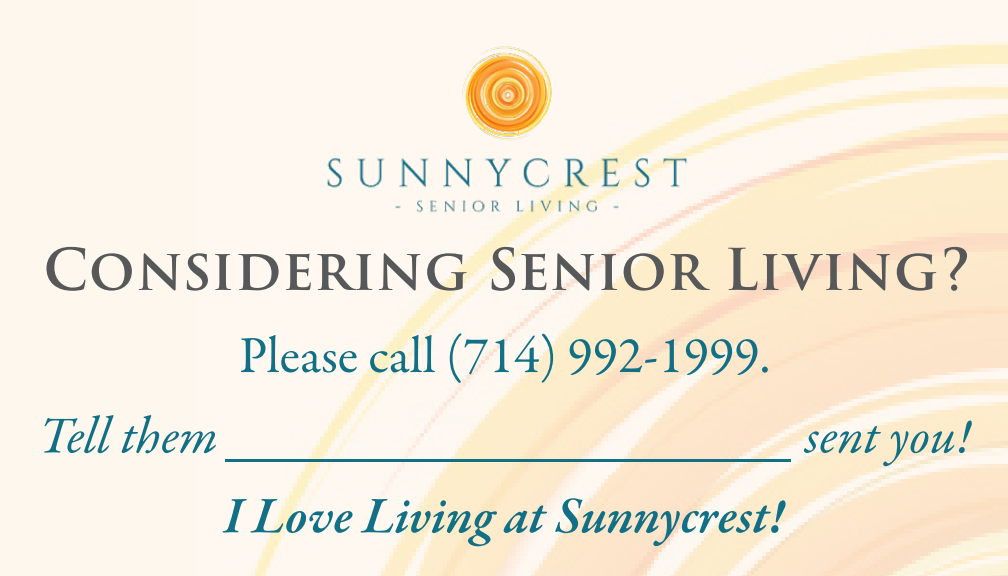
<style>
.page{position:relative;width:1008px;height:576px;background:#fef7ee}
.page>*{position:absolute;margin:0;border:0;box-sizing:border-box;transform-origin:0 0}
.t1{font:600 56px "Trajan Pro 3";letter-spacing:.01em;color:#57585a}
.t2{font:italic 52px "Garamond Premr Pro";color:#117085}
.t3{font:52px "Garamond Premr Pro";color:#117085}
.t4{font:italic 600 52px "Garamond Premr Pro";color:#117085}
</style>
<div class="page">
<img style="left:251px;top:45px;width:757px;height:531px">
<img style="left:320px;top:45px;width:374px;height:174px">
<p class="t1" style="left:43px;top:229px;width:928px">Considering Senior Living?</p>
<p class="t3" style="left:239px;top:324px;width:533px">Please call (714) 992-1999.</p>
<p class="t2" style="left:39px;top:403px;width:933px">Tell them ______________________ sent you!</p>
<p class="t4" style="left:224px;top:484px;width:562px">I Love Living at Sunnycrest!</p>
</div>
